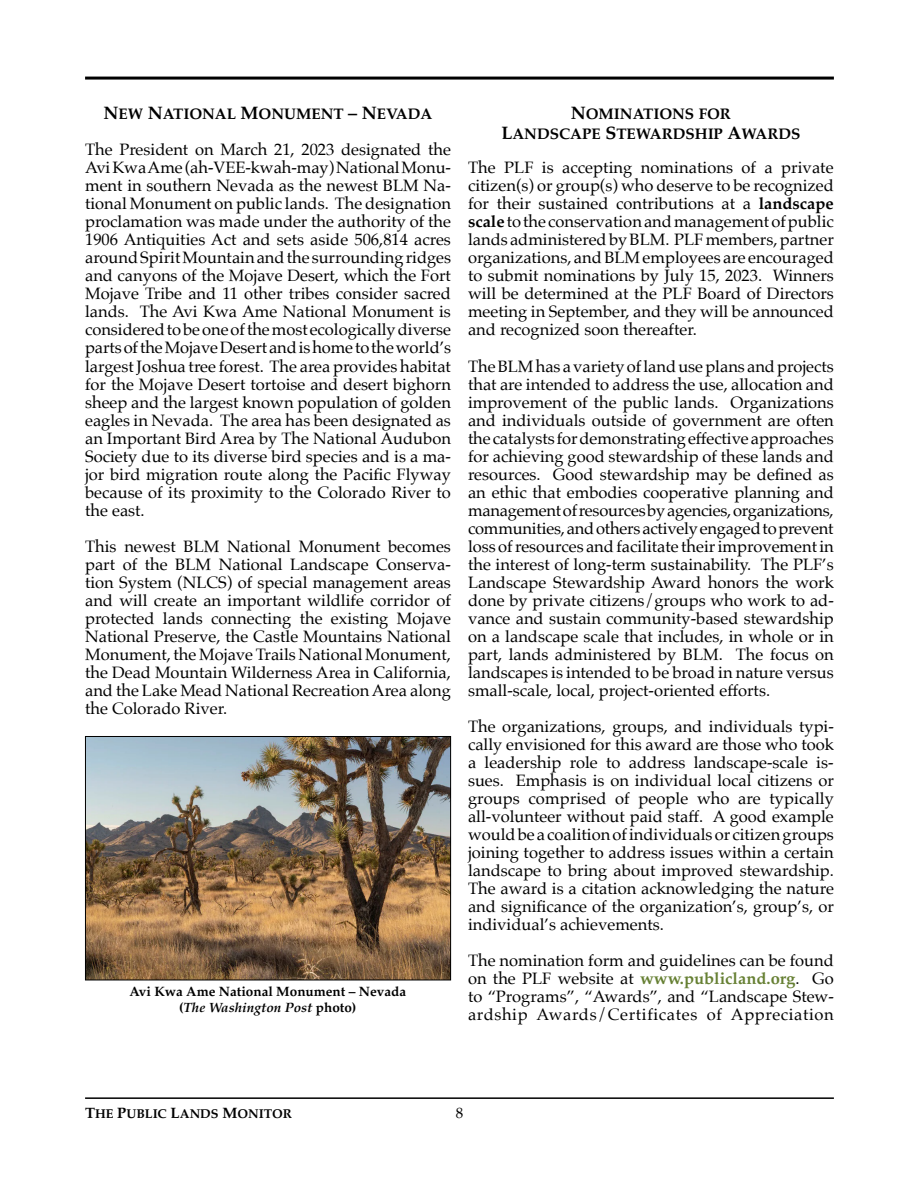
<style>
.page{position:relative;width:919px;height:1191px;background:#fff}
.page>*{position:absolute;margin:0;border:0;box-sizing:border-box;transform-origin:0 0}
.t1{font:16.5px/18px "Palatino";color:#000;text-align:justify}
.t2{font:15.3px/19.5px "Palatino Bold SC850";color:#000;text-align:center}
.t3{font:15px "Palatino";color:#000}
.t4{font:700 13.5px/16.5px "Palatino";color:#000;text-align:center}
.t5{font:12.75px "Palatino Bold SC850";color:#000}
.s1{font-size:18px}
.s2{font-style:italic}
.s3{font-weight:700}
.s4{font-weight:700;color:#668033}
.s5{font-size:15px}
</style>
<div class="page">
<hr style="left:85px;top:1097px;width:748px;height:2px;background:#000">
<hr style="left:85px;top:77px;width:748px;height:3px;background:#000">
<img style="left:87px;top:738px;width:362px;height:240px">
<div style="left:85px;top:736px;width:366px;height:244px;border:1px solid #000"></div>
<p class="t2" style="left:103px;top:104px;width:330px"><span class="s1">N</span>EW <span class="s1">N</span>ATIONAL <span class="s1">M</span>ONUMENT <span class="s1">– N</span>EVADA</p>
<p class="t1" style="left:85px;top:141px;width:367px">The President on March 21, 2023 designated the Avi Kwa Ame (ah-VEE-kwah-may) National Monu&shy;ment in southern Nevada as the newest BLM Na&shy;tional Monument on public lands. The designation proclamation was made under the authority of the 1906 Antiquities Act and sets aside 506,814 acres around Spirit Mountain and the surrounding ridges and canyons of the Mojave Desert, which the Fort Mojave Tribe and 11 other tribes consider sacred lands. The Avi Kwa Ame National Monument is considered to be one of the most ecologically diverse parts of the Mojave Desert and is home to the world’s largest Joshua tree forest. The area provides habitat for the Mojave Desert tortoise and desert bighorn sheep and the largest known population of golden eagles in Nevada. The area has been designated as an Important Bird Area by The National Audubon Society due to its diverse bird species and is a ma&shy;jor bird migration route along the Pacific Flyway because of its proximity to the Colorado River to the east.</p>
<p class="t1" style="left:85px;top:537px;width:367px">This newest BLM National Monument becomes part of the BLM National Landscape Conserva&shy;tion System (NLCS) of special management areas and will create an important wildlife corridor of protected lands connecting the existing Mojave National Preserve, the Castle Mountains National Monument, the Mojave Trails National Monument, the Dead Mountain Wilderness Area in California, and the Lake Mead National Recreation Area along the Colorado River.</p>
<p class="t4" style="left:129px;top:982px;width:278px">Avi Kwa Ame National Monument – Nevada (<span class="s2">The Washington Post</span> photo)</p>
<p class="t2" style="left:501px;top:104px;width:300px"><span class="s1">N</span>OMINATIONS FOR<br><span class="s1">L</span>ANDSCAPE <span class="s1">S</span>TEWARDSHIP <span class="s1">A</span>WARDS</p>
<p class="t1" style="left:468px;top:159px;width:367px">The PLF is accepting nominations of a private citizen(s) or group(s) who deserve to be recognized for their sustained contributions at a <span class="s3">landscape scale</span> to the conservation and management of public lands administered by BLM. PLF members, partner organizations, and BLM employees are encouraged to submit nominations by July 15, 2023. Winners will be determined at the PLF Board of Directors meeting in September, and they will be announced and recognized soon thereafter.</p>
<p class="t1" style="left:468px;top:357px;width:367px">The BLM has a variety of land use plans and projects that are intended to address the use, allocation and improvement of the public lands. Organizations and individuals outside of government are often the catalysts for demonstrating effective approaches for achieving good stewardship of these lands and resources. Good stewardship may be defined as an ethic that embodies cooperative planning and management of resources by agencies, organizations, communities, and others actively engaged to prevent loss of resources and facilitate their improvement in the interest of long-term sustainability. The PLF’s Landscape Stewardship Award honors the work done by private citizens/groups who work to ad&shy;vance and sustain community-based stewardship on a landscape scale that includes, in whole or in part, lands administered by BLM. The focus on landscapes is intended to be broad in nature versus small-scale, local, project-oriented efforts.</p>
<p class="t1" style="left:468px;top:717px;width:367px">The organizations, groups, and individuals typi&shy;cally envisioned for this award are those who took a leadership role to address landscape-scale is&shy;sues. Emphasis is on individual local citizens or groups comprised of people who are typically all-volunteer without paid staff. A good example would be a coalition of individuals or citizen groups joining together to address issues within a certain landscape to bring about improved stewardship.<br>The award is a citation acknowledging the nature and significance of the organization’s, group’s, or individual’s achievements.</p>
<p class="t1" style="left:468px;top:951px;width:367px">The nomination form and guidelines can be found on the PLF website at <span class="s4">www.publicland.org</span>. Go to “Programs”, “Awards”, and “Landscape Stew&shy;ardship Awards/Certificates of Appreciation</p>
<p class="t5" style="left:85px;top:1103px;width:208px"><span class="s5">T</span>HE <span class="s5">P</span>UBLIC <span class="s5">L</span>ANDS <span class="s5">M</span>ONITOR</p>
<p class="t3" style="left:455px;top:1100px;width:9px">8</p>
</div>
